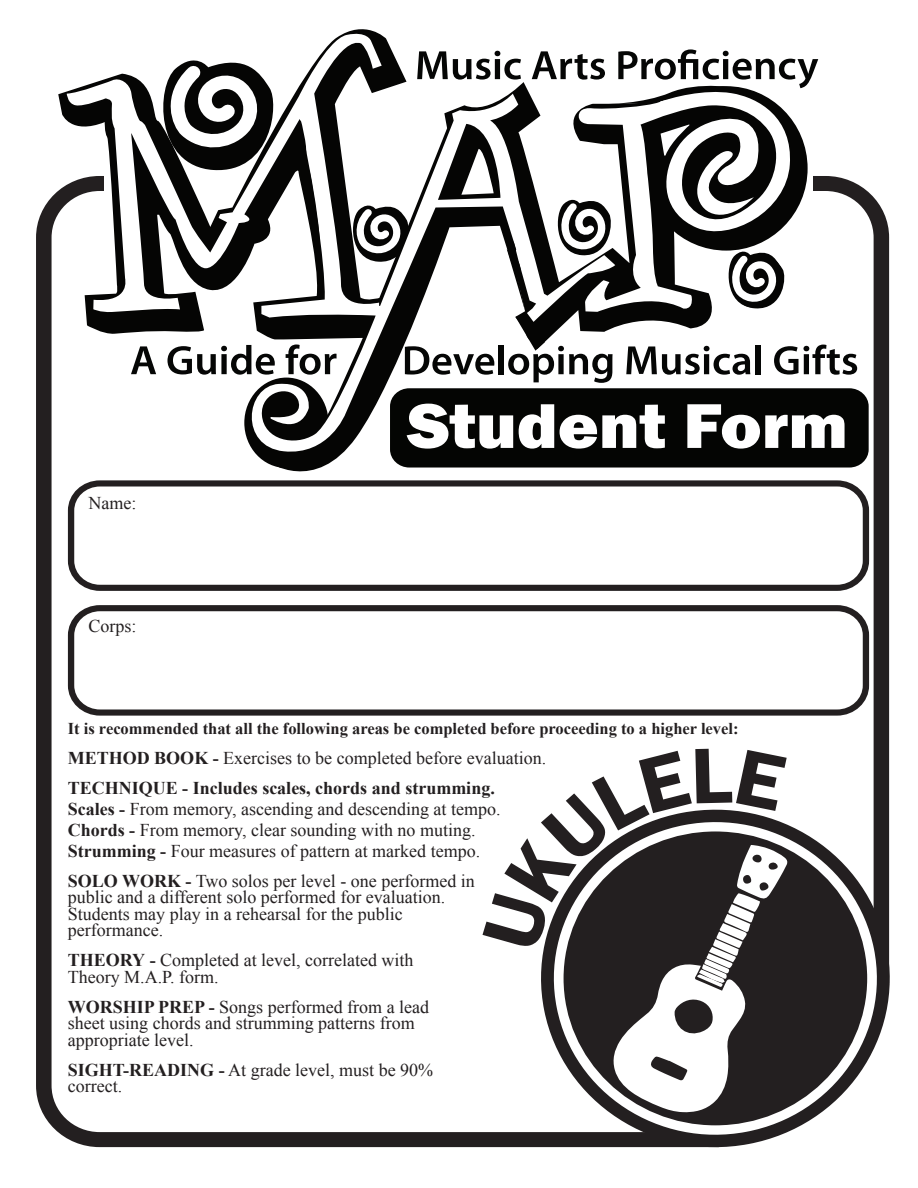
<style>
.page{position:relative;width:918px;height:1188px;background:#fff}
.page>*{position:absolute;margin:0;border:0;box-sizing:border-box;transform-origin:0 0}
.t1{font:800 65.55px "Franklin Gothic";color:#fff;scale:1.07 1}
.t2{font:18px/16.5px "Times New Roman";color:#231f20}
.t3{font:700 18px/30px "Times New Roman";color:#231f20}
.t4{font:700 16.5px "Times New Roman";color:#231f20}
.s1{font-weight:400}
.s2{font-weight:700}
</style>
<div class="page">
<div style="left:36px;top:176px;width:853px;height:971px;border:15px solid #231f20;border-radius:55px"></div>
<div style="left:645px;top:86px;width:163px;height:165px;background:#050504;border-radius:50%"></div>
<svg style="left:58px;top:29px;width:654px;height:443px"></svg>
<div style="left:244px;top:378px;width:84px;height:90px;background:#050504;border-radius:50%"></div>
<svg style="left:615px;top:104px;width:178px;height:208px"></svg>
<svg style="left:67px;top:31px;width:548px;height:425px"></svg>
<svg style="left:417px;top:51px;width:104px;height:29px"></svg>
<svg style="left:532px;top:49px;width:286px;height:55px"></svg>
<svg style="left:131px;top:346px;width:25px;height:28px"></svg>
<svg style="left:167px;top:345px;width:108px;height:30px"></svg>
<svg style="left:286px;top:345px;width:51px;height:30px"></svg>
<svg style="left:405px;top:346px;width:89px;height:29px"></svg>
<div style="left:499px;top:345px;width:5px;height:29px;background:#050605"></div>
<svg style="left:626px;top:346px;width:124px;height:29px"></svg>
<div style="left:756px;top:345px;width:5px;height:29px;background:#050605"></div>
<svg style="left:774px;top:345px;width:83px;height:30px"></svg>
<svg style="left:295px;top:119px;width:26px;height:131px"></svg>
<svg style="left:507px;top:195px;width:107px;height:188px"></svg>
<svg style="left:661px;top:124px;width:93px;height:101px"></svg>
<div style="left:68px;top:480px;width:801px;height:111px;border:6px solid #231f20;border-radius:28px"></div>
<div style="left:68px;top:605px;width:801px;height:111px;border:6px solid #231f20;border-radius:28px"></div>
<div style="left:390px;top:388px;width:479px;height:80px;background:#040503;border-radius:19px"></div>
<svg style="left:518px;top:787px;width:372px;height:361px"></svg>
<div style="left:564px;top:831px;width:303px;height:294px;background:#231f20;border-radius:50%"></div>
<svg style="left:483px;top:749px;width:305px;height:364px"></svg>
<p class="t2" style="left:89px;top:494px;width:49px">Name:</p>
<p class="t2" style="left:89px;top:618px;width:50px">Corps:</p>
<h1 class="t1" style="left:407px;top:383px;width:413px">Student Form</h1>
<p class="t4" style="left:68px;top:717px;width:672px">It is recommended that all the following areas be completed before proceeding to a higher level:</p>
<p class="t3" style="left:68px;top:742px;width:480px">METHOD BOOK - <span class="s1">Exercises to be completed before evaluation.<br></span>TECHNIQUE - Includes scales, chords and strumming.</p>
<p class="t2" style="left:68px;top:798px;width:434px;line-height:21px"><span class="s2">Scales -</span> From memory, ascending and descending at tempo.<br><span class="s2">Chords -</span> From memory, clear sounding with no muting.<br><span class="s2">Strumming -</span> Four measures of pattern at marked tempo.</p>
<p class="t2" style="left:68px;top:872px;width:409px"><span class="s2">SOLO WORK -</span> Two solos per level - one performed in public and a different solo performed for evaluation.<br>Students may play in a rehearsal for the public performance.</p>
<p class="t2" style="left:68px;top:952px;width:347px"><span class="s2">THEORY -</span> Completed at level, correlated with<br>Theory M.A.P. form.</p>
<p class="t2" style="left:68px;top:998px;width:363px"><span class="s2">WORSHIP PREP -</span> Songs performed from a lead sheet using chords and strumming patterns from appropriate level.</p>
<p class="t2" style="left:68px;top:1061px;width:367px"><span class="s2">SIGHT-READING -</span> At grade level, must be 90% correct.</p>
</div>
